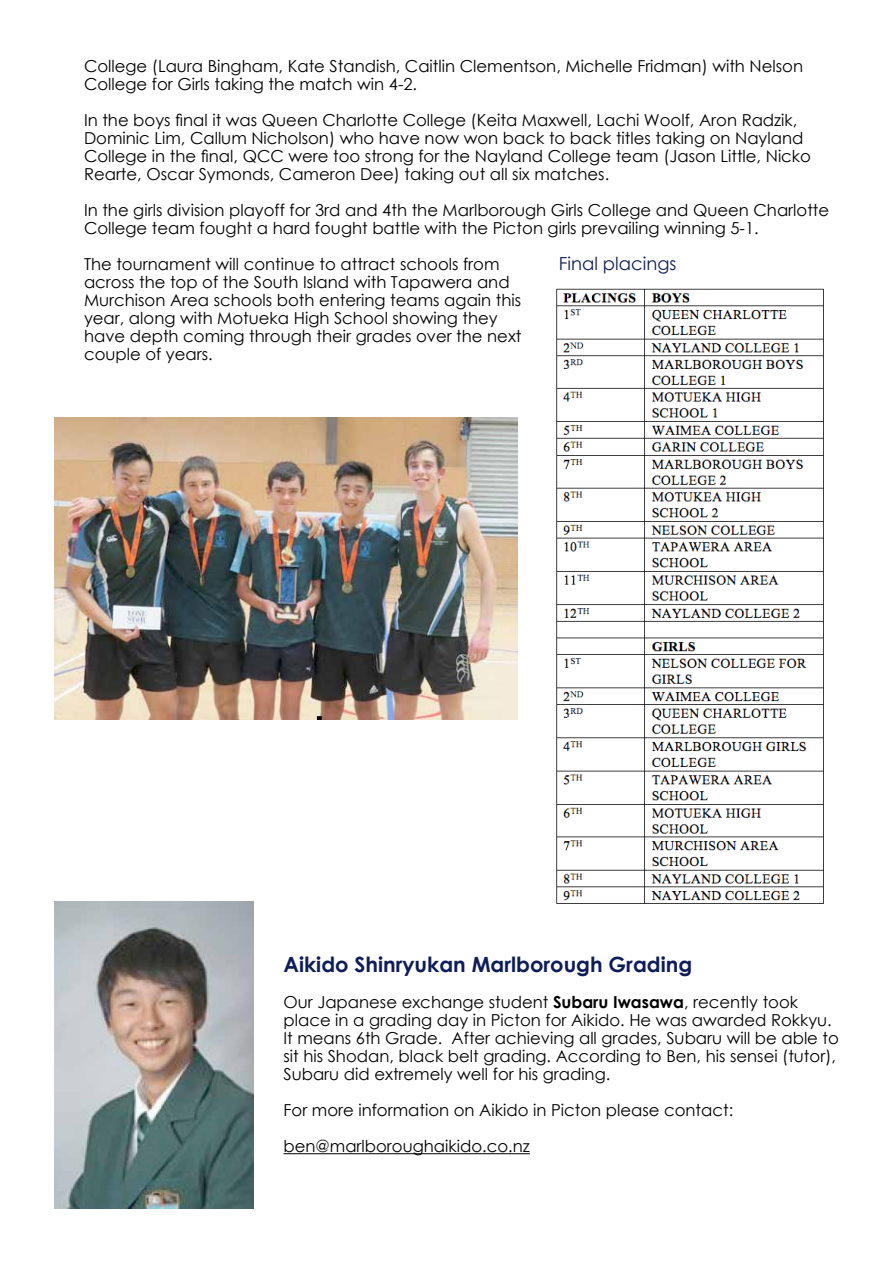
<style>
.page{position:relative;width:893px;height:1263px;background:#fff}
.page>*{position:absolute;margin:0;border:0;box-sizing:border-box;transform-origin:0 0}
.t1{font:700 21px "Century Gothic";color:#0e1d57}
.t2{font:18px "Century Gothic";color:#0e1d57}
.t3{font:16.5px/18px "Century Gothic";color:#000}
.s1{font-weight:700}
</style>
<div class="page">
<hr style="left:284px;top:1153px;width:246px;height:1px;background:#000">
<img style="left:556px;top:288px;width:268px;height:616px">
<img style="left:54px;top:901px;width:200px;height:308px">
<img style="left:54px;top:417px;width:464px;height:303px">
<p class="t3" style="left:84px;top:57px;width:721px">College (Laura Bingham, Kate Standish, Caitlin Clementson, Michelle Fridman) with Nelson<br>College for Girls taking the match win 4-2.</p>
<p class="t3" style="left:84px;top:111px;width:729px">In the boys final it was Queen Charlotte College (Keita Maxwell, Lachi Woolf, Aron Radzik, Dominic Lim, Callum Nicholson) who have now won back to back titles taking on Nayland College in the final, QCC were too strong for the Nayland College team (Jason Little, Nicko Rearte, Oscar Symonds, Cameron Dee) taking out all six matches.</p>
<p class="t3" style="left:84px;top:201px;width:747px">In the girls division playoff for 3rd and 4th the Marlborough Girls College and Queen Charlotte<br>College team fought a hard fought battle with the Picton girls prevailing winning 5-1.</p>
<p class="t3" style="left:84px;top:255px;width:439px">The tournament will continue to attract schools from across the top of the South Island with Tapawera and Murchison Area schools both entering teams again this year, along with Motueka High School showing they have depth coming through their grades over the next couple of years.</p>
<p class="t2" style="left:559px;top:251px;width:119px">Final placings</p>
<p class="t1" style="left:284px;top:948px;width:410px">Aikido Shinryukan Marlborough Grading</p>
<p class="t3" style="left:284px;top:993px;width:557px">Our Japanese exchange student <span class="s1">Subaru Iwasawa</span>, recently took place in a grading day in Picton for Aikido. He was awarded Rokkyu.<br>It means 6th Grade. After achieving all grades, Subaru will be able to sit his Shodan, black belt grading. According to Ben, his sensei (tutor), Subaru did extremely well for his grading.</p>
<p class="t3" style="left:284px;top:1092px;width:451px;line-height:36px">For more information on Aikido in Picton please contact: ben@marlboroughaikido.co.nz</p>
</div>
